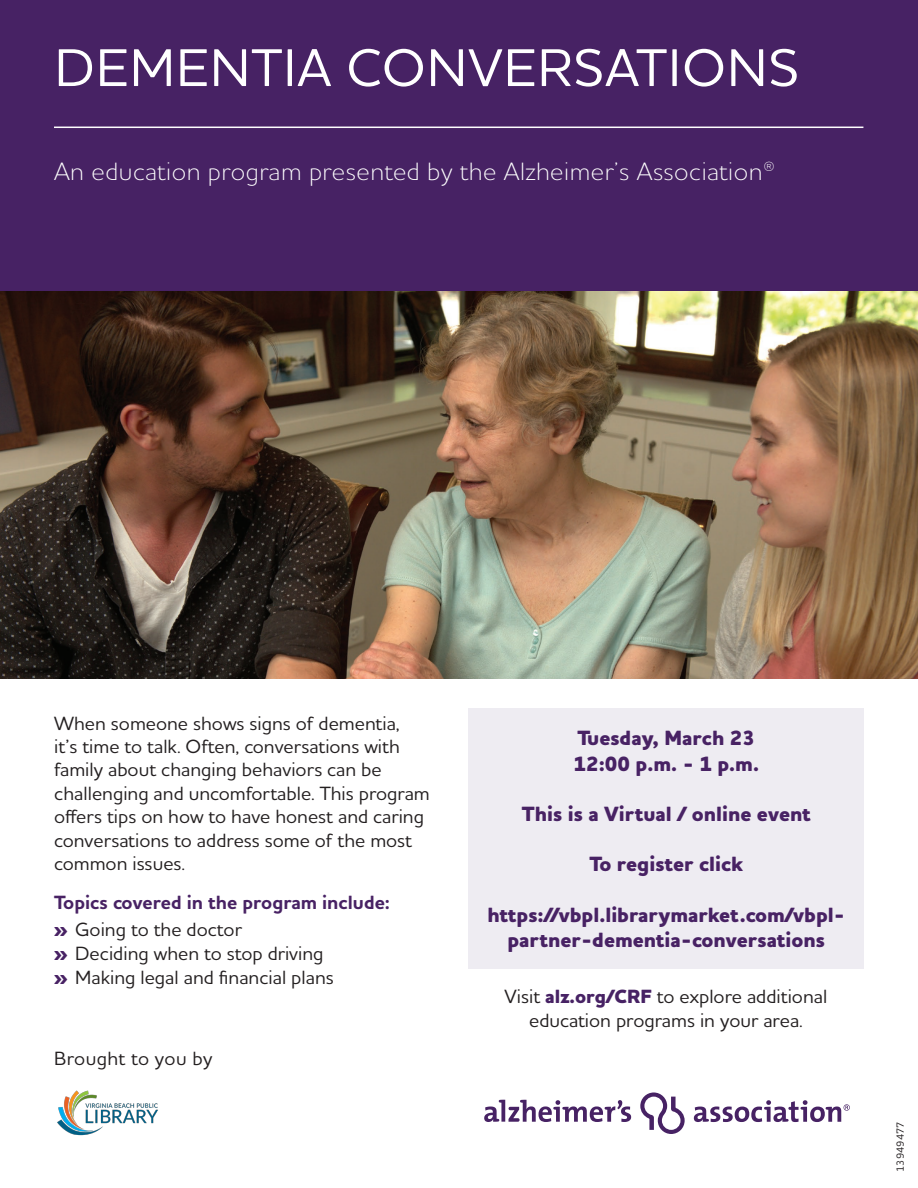
<style>
.page{position:relative;width:918px;height:1188px;background:#fff}
.page>*{position:absolute;margin:0;border:0;box-sizing:border-box;transform-origin:0 0}
.t1{font:500 54px "Houschka Alt Pro";letter-spacing:.03em;color:#fff}
.t2{font:300 25.5px "Houschka Alt Pro";letter-spacing:.02em;color:#fff}
.t3{font:800 21px/25.2px "Houschka Alt Pro";color:#482264}
.t4{font:500 19.5px/23.4px "Houschka Alt Pro";color:#231f20}
.t5{font:700 19.5px/27px "Houschka Alt Pro";color:#482264}
.t6{font:500 19.5px "Houschka Alt Pro";letter-spacing:.02em;color:#231f20}
.t7{font:500 10.5px "Houschka Alt Pro";color:#231f20}
.s1{font-weight:800}
.s2{font-weight:500;color:#231f20}
.s3{font-weight:800;color:#482264}
.s4{font-weight:800;color:#472264}
</style>
<div class="page">
<div style="left:0;top:0;width:918px;height:292px;background:#472264"></div>
<hr style="left:54px;top:127px;width:809px;height:1px;background:#fff">
<div style="left:468px;top:709px;width:395px;height:260px;background:#eeecf2"></div>
<img style="left:0;top:292px;width:918px;height:386px">
<img style="left:57px;top:1090px;width:101px;height:46px">
<svg style="left:640px;top:1092px;width:45px;height:42px"></svg>
<svg style="left:484px;top:1100px;width:147px;height:22px"></svg>
<svg style="left:694px;top:1100px;width:156px;height:22px"></svg>
<h1 class="t1" style="left:55px;top:33px;width:746px">DEMENTIA CONVERSATIONS</h1>
<h2 class="t2" style="left:54px;top:155px;width:723px">An education program presented by the Alzheimer’s Association®</h2>
<p class="t4" style="left:54px;top:711px;width:377px">When someone shows signs of dementia,<br>it’s time to talk. Often, conversations with family about changing behaviors can be challenging and uncomfortable. This program offers tips on how to have honest and caring conversations to address some of the most common issues.</p>
<p class="t5" style="left:54px;top:889px;width:337px">Topics covered in the program include: <span class="s1">»</span> <span class="s2">Going to the doctor</span></p>
<p class="t4" style="left:54px;top:941px;width:281px;line-height:24px"><span class="s3">»</span> Deciding when to stop driving <span class="s3">»</span> Making legal and financial plans</p>
<p class="t6" style="left:54px;top:1046px;width:160px">Brought to you by</p>
<p class="t3" style="left:573px;top:727px;width:187px">Tuesday, March 23<br>12:00 p.m. - 1 p.m.</p>
<p class="t3" style="left:522px;top:802px;width:290px">This is a Virtual / online event</p>
<p class="t3" style="left:589px;top:853px;width:155px">To register click</p>
<p class="t3" style="left:488px;top:903px;width:359px;text-align:center">https://vbpl.librarymarket.com/vbpl&shy;partner-dementia-conversations</p>
<p class="t4" style="left:505px;top:984px;width:324px;text-align:center">Visit <span class="s4">alz.org/CRF</span> to explore additional education programs in your area.</p>
<p class="t7" style="left:894px;top:1172px;width:52px;rotate:-90deg">13949477</p>
</div>
